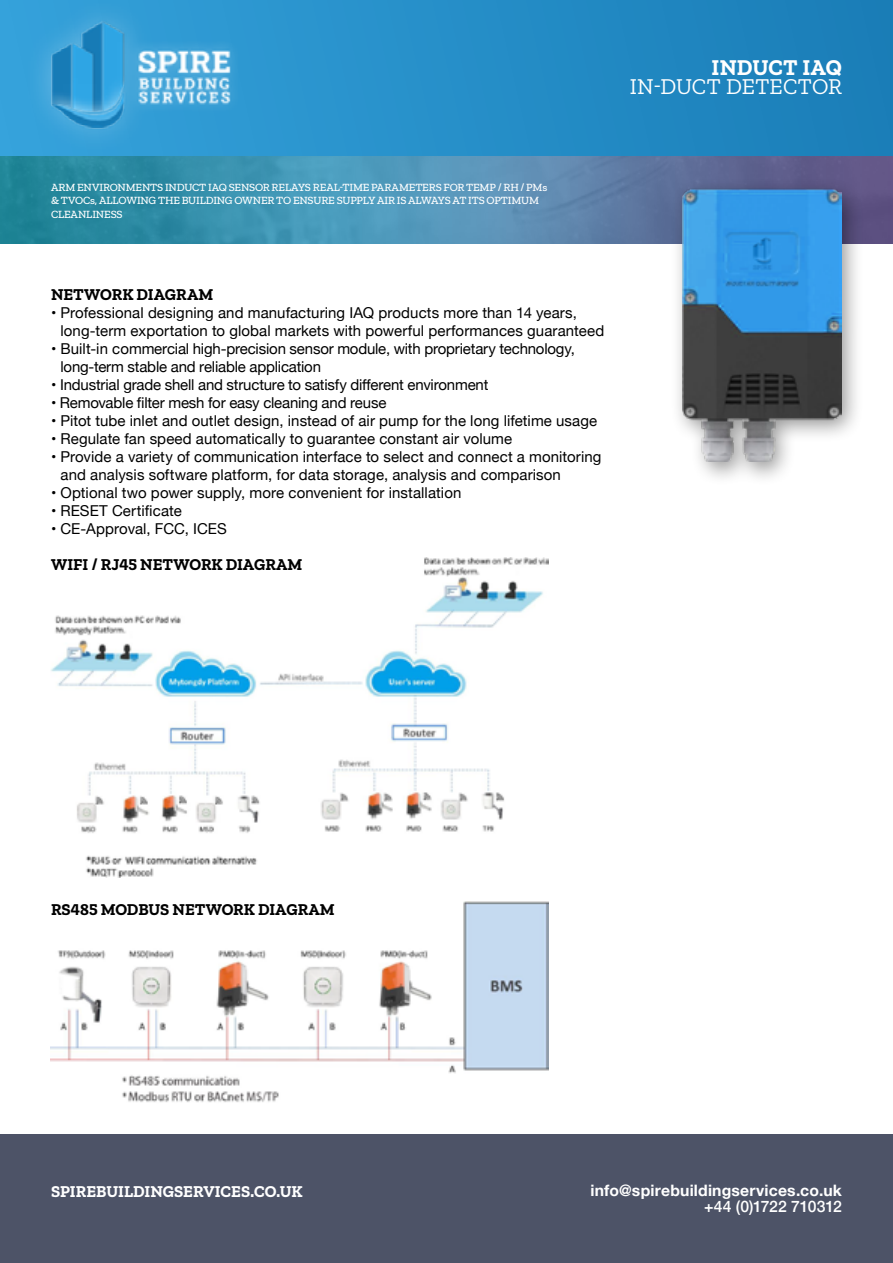
<style>
.page{position:relative;width:893px;height:1263px;background:#fff}
.page>*{position:absolute;margin:0;border:0;box-sizing:border-box;transform-origin:0 0}
.t1{font:22.5px "Zilla Slab";letter-spacing:.01em;color:#fff}
.t2{font:700 22.5px "Zilla Slab";letter-spacing:.005em;color:#fff}
.t3{font:700 16.5px "Zilla Slab";color:#000}
.t4{font:700 16.5px "Zilla Slab";color:#fff}
.t5{font:700 15.75px "Helvetica Neue";letter-spacing:.01em;color:#fff}
.t6{font:500 15.75px "Helvetica Neue";letter-spacing:-.01em;color:#fff}
.t7{font:15px/18px "Helvetica Neue";letter-spacing:.005em;color:#000}
.t8{font:15px/18px "Helvetica Neue";letter-spacing:-.015em;color:#000}
.t9{font:500 11.25px/13.5px "Zilla Slab";letter-spacing:-.015em;color:#fff}
</style>
<div class="page">
<img style="left:0;top:156px;width:893px;height:87px">
<div style="left:0;top:0;width:893px;height:156px;background:linear-gradient(to right,#35a3dc,#197db7)"></div>
<img style="left:9px;top:0;width:257px;height:153px">
<div style="left:0;top:1134px;width:893px;height:129px;background:#4d5367"></div>
<img style="left:51px;top:557px;width:497px;height:320px">
<img style="left:51px;top:901px;width:497px;height:201px">
<div style="left:669px;top:177px;width:195px;height:309px;background:#000;opacity:.41"></div>
<img style="left:683px;top:188px;width:159px;height:273px">
<h1 class="t2" style="left:712px;top:55px;width:132px">INDUCT IAQ</h1>
<h1 class="t1" style="left:630px;top:74px;width:214px">IN-DUCT DETECTOR</h1>
<p class="t9" style="left:51px;top:180px;width:498px">ARM ENVIRONMENTS INDUCT IAQ SENSOR RELAYS REAL-TIME PARAMETERS FOR TEMP / RH / PMs &amp; TVOCs, ALLOWING THE BUILDING OWNER TO ENSURE SUPPLY AIR IS ALWAYS AT ITS OPTIMUM<br>CLEANLINESS</p>
<p class="t3" style="left:51px;top:285px;width:164px">NETWORK DIAGRAM</p>
<p class="t7" style="left:60px;top:304px;width:545px;text-indent:-9px">• Professional designing and manufacturing IAQ products more than 14 years, long-term exportation to global markets with powerful performances guaranteed</p>
<p class="t8" style="left:60px;top:340px;width:516px;text-indent:-9px">• Built-in commercial high-precision sensor module, with proprietary technology, long-term stable and reliable application</p>
<p class="t8" style="left:51px;top:376px;width:439px">• Industrial grade shell and structure to satisfy different environment</p>
<p class="t8" style="left:51px;top:394px;width:337px">• Removable filter mesh for easy cleaning and reuse</p>
<p class="t7" style="left:51px;top:412px;width:548px">• Pitot tube inlet and outlet design, instead of air pump for the long lifetime usage</p>
<p class="t7" style="left:51px;top:430px;width:463px">• Regulate fan speed automatically to guarantee constant air volume</p>
<p class="t7" style="left:60px;top:448px;width:543px;text-indent:-9px">• Provide a variety of communication interface to select and connect a monitoring and analysis software platform, for data storage, analysis and comparison</p>
<p class="t7" style="left:51px;top:484px;width:412px">• Optional two power supply, more convenient for installation</p>
<p class="t7" style="left:51px;top:502px;width:132px">• RESET Certificate</p>
<p class="t7" style="left:51px;top:520px;width:177px">• CE-Approval, FCC, ICES</p>
<p class="t3" style="left:51px;top:555px;width:253px">WIFI / RJ45 NETWORK DIAGRAM</p>
<p class="t3" style="left:51px;top:900px;width:285px">RS485 MODBUS NETWORK DIAGRAM</p>
<p class="t4" style="left:51px;top:1182px;width:253px">SPIREBUILDINGSERVICES.CO.UK</p>
<p class="t5" style="left:590px;top:1178px;width:253px">info@spirebuildingservices.co.uk</p>
<p class="t6" style="left:704px;top:1194px;width:139px">+44 (0)1722 710312</p>
</div>
